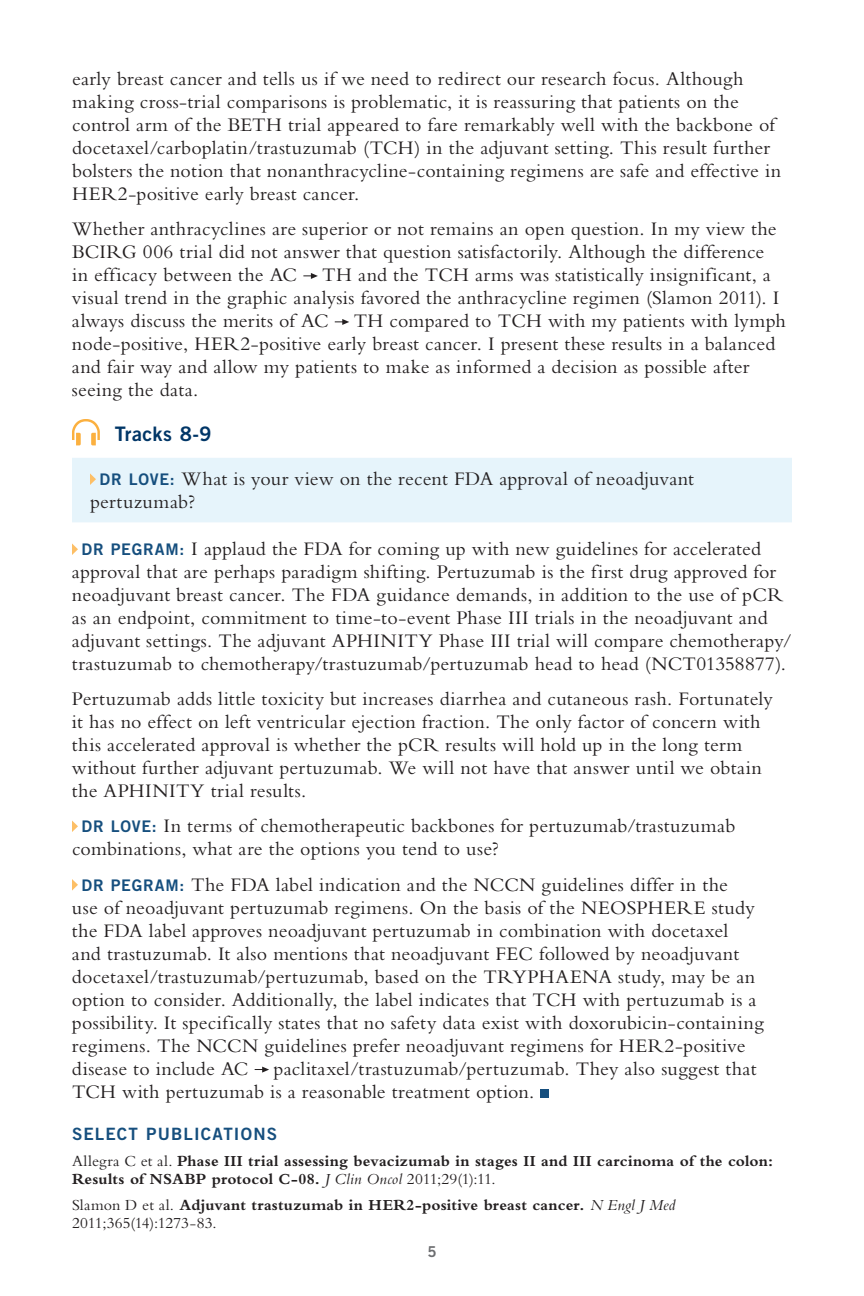
<style>
.page{position:relative;width:864px;height:1296px;background:#fff}
.page>*{position:absolute;margin:0;border:0;box-sizing:border-box;transform-origin:0 0}
.t1{font:20px/23px "Bembo RTP Std";letter-spacing:.01em;color:#231f20}
.t2{font:20px "Trade Gothic LT Std Bd 2";letter-spacing:.02em;color:#003667}
.t3{font:17px "Trade Gothic LT Std Bd 2";color:#164f7e}
.t4{font:700 16px/18px "Bembo RTP Std";letter-spacing:.015em;color:#231f20}
.t5{font:15px "Trade Gothic LT Std Bd 2";color:#6c6d70}
.s1{font-family:"Trade Gothic LT Std Bd 2";font-size:16px;color:#164f7e}
.s2{font-weight:400}
.s3{font-weight:400;font-style:italic}
</style>
<div class="page">
<div style="left:72px;top:458px;width:720px;height:64px;background:#e6f4fb"></div>
<svg style="left:303px;top:273px;width:15px;height:6px"></svg>
<svg style="left:335px;top:319px;width:14px;height:6px"></svg>
<svg style="left:72px;top:419px;width:28px;height:26px"></svg>
<svg style="left:90px;top:473px;width:6px;height:12px"></svg>
<svg style="left:72px;top:543px;width:6px;height:12px"></svg>
<svg style="left:72px;top:821px;width:6px;height:11px"></svg>
<svg style="left:72px;top:879px;width:6px;height:12px"></svg>
<svg style="left:255px;top:1067px;width:14px;height:6px"></svg>
<div style="left:541px;top:1089px;width:8px;height:9px;background:#164f7e"></div>
<p class="t1" style="left:72px;top:67px;width:711px">early breast cancer and tells us if we need to redirect our research focus. Although making cross-trial comparisons is problematic, it is reassuring that patients on the control arm of the BETH trial appeared to fare remarkably well with the backbone of docetaxel/carboplatin/trastuzumab (TCH) in the adjuvant setting. This result further bolsters the notion that nonanthracycline-containing regimens are safe and effective in HER2-positive early breast cancer.</p>
<p class="t1" style="left:72px;top:217px;width:706px">Whether anthracyclines are superior or not remains an open question. In my view the<br>BCIRG 006 trial did not answer that question satisfactorily. Although the difference in efficacy between the AC</p>
<p class="t1" style="left:72px;top:263px;width:709px;text-indent:250px">TH and the TCH arms was statistically insignificant, a visual trend in the graphic analysis favored the anthracycline regimen (Slamon 2011). I always discuss the merits of AC</p>
<p class="t1" style="left:72px;top:309px;width:716px;text-indent:282px">TH compared to TCH with my patients with lymph node-positive, HER2-positive early breast cancer. I present these results in a balanced and fair way and allow my patients to make as informed a decision as possible after seeing the data.</p>
<p class="t2" style="left:115px;top:421px;width:98px">TRACKS 8-9</p>
<p class="t1" style="left:90px;top:467px;width:606px;text-indent:10px"><span class="s1">DR LOVE:</span> What is your view on the recent FDA approval of neoadjuvant pertuzumab?</p>
<p class="t1" style="left:72px;top:537px;width:721px;text-indent:10px"><span class="s1">DR PEGRAM:</span> I applaud the FDA for coming up with new guidelines for accelerated approval that are perhaps paradigm shifting. Pertuzumab is the first drug approved for neoadjuvant breast cancer. The FDA guidance demands, in addition to the use of pCR as an endpoint, commitment to time-to-event Phase III trials in the neoadjuvant and adjuvant settings. The adjuvant APHINITY Phase III trial will compare chemotherapy/ trastuzumab to chemotherapy/trastuzumab/pertuzumab head to head (NCT01358877).</p>
<p class="t1" style="left:72px;top:686px;width:703px">Pertuzumab adds little toxicity but increases diarrhea and cutaneous rash. Fortunately it has no effect on left ventricular ejection fraction. The only factor of concern with this accelerated approval is whether the pCR results will hold up in the long term without further adjuvant pertuzumab. We will not have that answer until we obtain the APHINITY trial results.</p>
<p class="t1" style="left:72px;top:814px;width:665px;text-indent:10px"><span class="s1">DR LOVE:</span> In terms of chemotherapeutic backbones for pertuzumab/trastuzumab combinations, what are the options you tend to use?</p>
<p class="t1" style="left:72px;top:872px;width:693px;text-indent:10px"><span class="s1">DR PEGRAM:</span> The FDA label indication and the NCCN guidelines differ in the<br>use of neoadjuvant pertuzumab regimens. On the basis of the NEOSPHERE study the FDA label approves neoadjuvant pertuzumab in combination with docetaxel<br>and trastuzumab. It also mentions that neoadjuvant FEC followed by neoadjuvant docetaxel/trastuzumab/pertuzumab, based on the TRYPHAENA study, may be an option to consider. Additionally, the label indicates that TCH with pertuzumab is a possibility. It specifically states that no safety data exist with doxorubicin-containing regimens. The NCCN guidelines prefer neoadjuvant regimens for HER2-positive disease to include AC</p>
<p class="t1" style="left:72px;top:1056px;width:686px;text-indent:202px">paclitaxel/trastuzumab/pertuzumab. They also suggest that<br>TCH with pertuzumab is a reasonable treatment option.</p>
<p class="t3" style="left:72px;top:1123px;width:24px">SELECT</p>
<p class="t3" style="left:146px;top:1123px;width:12px">PUBLICATIONS</p>
<p class="t4" style="left:72px;top:1151px;width:703px"><span class="s2">Allegra C et al.</span> Phase III trial assessing bevacizumab in stages II and III carcinoma of the colon:<br>Results of NSABP protocol C-08. <span class="s3">J Clin Oncol</span> <span class="s2">2011;29(1):11.</span></p>
<p class="t4" style="left:72px;top:1195px;width:605px"><span class="s2">Slamon D et al.</span> Adjuvant trastuzumab in HER2-positive breast cancer. <span class="s3">N Engl J Med<br></span><span class="s2">2011;365(14):1273-83.</span></p>
<p class="t5" style="left:427px;top:1242px;width:11px">5</p>
</div>
